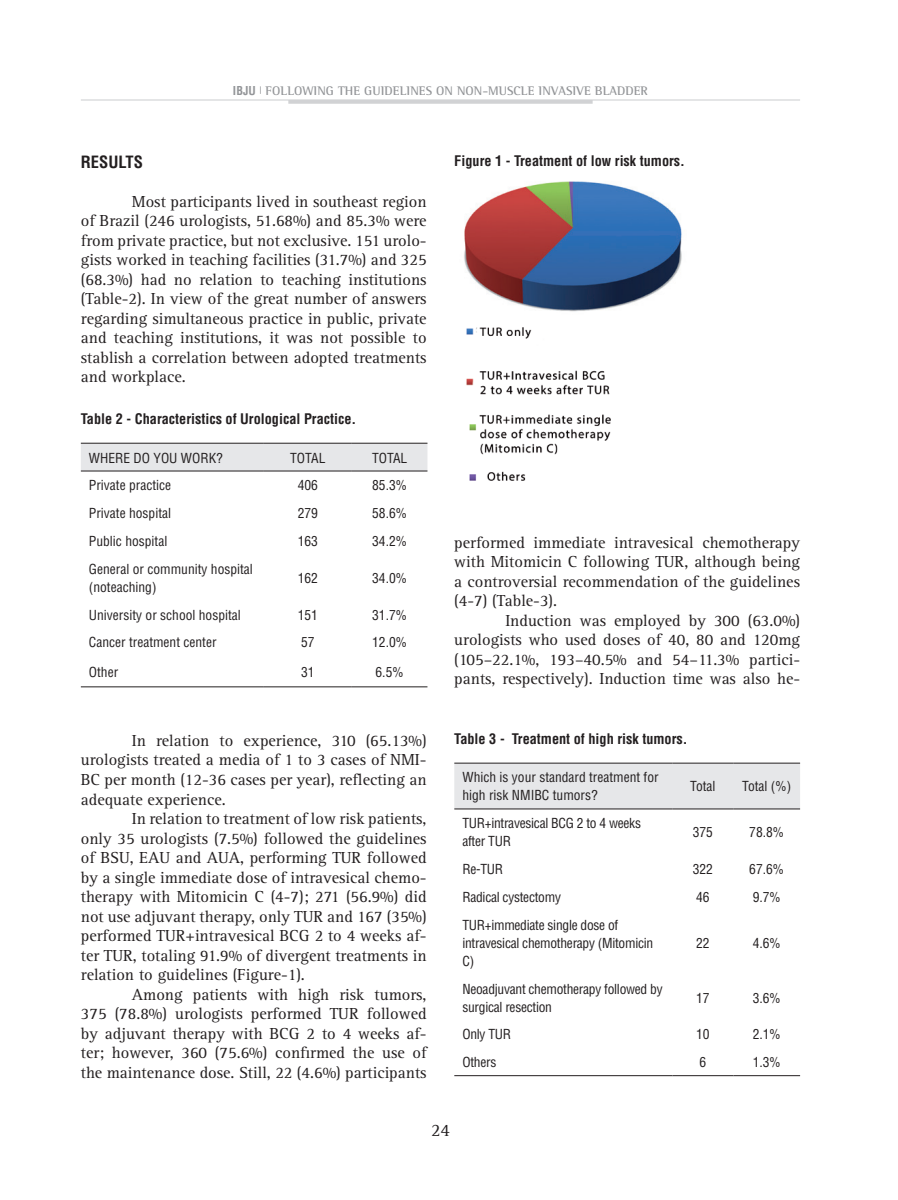
<style>
.page{position:relative;width:898px;height:1200px;background:#fff}
.page>*{position:absolute;margin:0;border:0;box-sizing:border-box;transform-origin:0 0}
.t1{font:18px "Rotis Serif";color:#231f20}
.t2{font:16.5px/19.5px "Rotis Serif";color:#231f20;text-align:justify}
.t3{font:700 condensed 16.5px "Helvetica";color:#231f20}
.t4{font:700 condensed 14.25px "Helvetica";color:#231f20}
.t5{font:condensed 13.5px/18px "Helvetica";color:#231f20}
.t6{font:condensed 13.5px/18px "Helvetica";letter-spacing:-.02em;color:#231f20}
.t7{font:700 12.75px "Rotis Semi Serif";color:#939598}
.s1{font-family:"Helvetica";font-stretch:condensed;font-size:12px}
</style>
<div class="page">
<hr style="left:81px;top:99px;width:718px;height:2px;background:#dcdddf">
<hr style="left:288px;top:100px;width:304px;height:4px;background:#d1d2d4">
<div style="left:81px;top:443px;width:346px;height:27px;background:#e6e7e9"></div>
<hr style="left:81px;top:686px;width:183px;height:1px;background:#231f20">
<hr style="left:264px;top:686px;width:87px;height:1px;background:#231f20">
<hr style="left:351px;top:686px;width:76px;height:1px;background:#231f20">
<hr style="left:81px;top:442px;width:183px;height:1px;background:#231f20">
<hr style="left:264px;top:442px;width:87px;height:1px;background:#231f20">
<hr style="left:351px;top:442px;width:76px;height:1px;background:#231f20">
<hr style="left:81px;top:470px;width:183px;height:1px;background:#231f20">
<hr style="left:264px;top:470px;width:87px;height:1px;background:#231f20">
<hr style="left:351px;top:470px;width:76px;height:1px;background:#231f20">
<img style="left:464px;top:181px;width:218px;height:131px">
<img style="left:466px;top:327px;width:145px;height:154px">
<div style="left:454px;top:763px;width:345px;height:45px;background:#e6e7e9"></div>
<hr style="left:454px;top:1074px;width:218px;height:1px;background:#231f20">
<hr style="left:672px;top:1074px;width:61px;height:1px;background:#231f20">
<hr style="left:733px;top:1074px;width:66px;height:1px;background:#231f20">
<hr style="left:454px;top:762px;width:218px;height:1px;background:#231f20">
<hr style="left:672px;top:762px;width:61px;height:1px;background:#231f20">
<hr style="left:733px;top:762px;width:66px;height:1px;background:#231f20">
<hr style="left:454px;top:808px;width:218px;height:1px;background:#231f20">
<hr style="left:672px;top:808px;width:61px;height:1px;background:#231f20">
<hr style="left:733px;top:808px;width:66px;height:1px;background:#231f20">
<p class="t7" style="left:233px;top:83px;width:416px"><span class="s1">ibju</span> <sup>|</sup> FOLLOWING THE GUIDELINES ON NON-MUSCLE INVASIVE BLADDER</p>
<p class="t3" style="left:81px;top:151px;width:64px">RESULTS</p>
<p class="t2" style="left:81px;top:192px;width:347px;text-indent:51px">Most participants lived in southeast region of Brazil (246 urologists, 51.68%) and 85.3% were from private practice, but not exclusive. 151 urolo&shy;gists worked in teaching facilities (31.7%) and 325 (68.3%) had no relation to teaching institutions (Table-2). In view of the great number of answers regarding simultaneous practice in public, private and teaching institutions, it was not possible to stablish a correlation between adopted treatments and workplace.</p>
<p class="t4" style="left:81px;top:410px;width:277px">Table 2 - Characteristics of Urological Practice.</p>
<p class="t5" style="left:89px;top:448px;width:135px">WHERE DO YOU WORK?</p>
<p class="t5" style="left:290px;top:448px;width:37px">TOTAL</p>
<p class="t5" style="left:372px;top:448px;width:37px">TOTAL</p>
<p class="t5" style="left:89px;top:476px;width:84px">Private practice</p>
<p class="t5" style="left:297px;top:476px;width:22px">406</p>
<p class="t5" style="left:372px;top:476px;width:36px">85.3%</p>
<p class="t5" style="left:89px;top:504px;width:84px">Private hospital</p>
<p class="t5" style="left:297px;top:504px;width:22px">279</p>
<p class="t5" style="left:372px;top:504px;width:36px">58.6%</p>
<p class="t5" style="left:89px;top:531px;width:80px">Public hospital</p>
<p class="t5" style="left:297px;top:531px;width:22px">163</p>
<p class="t5" style="left:372px;top:531px;width:36px">34.2%</p>
<p class="t5" style="left:89px;top:559px;width:165px">General or community hospital (noteaching)</p>
<p class="t5" style="left:297px;top:568px;width:22px">162</p>
<p class="t5" style="left:372px;top:568px;width:36px">34.0%</p>
<p class="t5" style="left:89px;top:605px;width:153px">University or school hospital</p>
<p class="t5" style="left:297px;top:605px;width:22px">151</p>
<p class="t5" style="left:372px;top:605px;width:36px">31.7%</p>
<p class="t5" style="left:89px;top:633px;width:129px">Cancer treatment center</p>
<p class="t5" style="left:301px;top:633px;width:15px">57</p>
<p class="t5" style="left:372px;top:633px;width:36px">12.0%</p>
<p class="t5" style="left:89px;top:662px;width:31px">Other</p>
<p class="t5" style="left:301px;top:662px;width:15px">31</p>
<p class="t5" style="left:375px;top:662px;width:30px">6.5%</p>
<p class="t2" style="left:81px;top:731px;width:347px;text-indent:51px">In relation to experience, 310 (65.13%) urologists treated a media of 1 to 3 cases of NMI-BC per month (12-36 cases per year), reflecting an adequate experience.</p>
<p class="t2" style="left:81px;top:809px;width:347px;text-indent:51px">In relation to treatment of low risk patients, only 35 urologists (7.5%) followed the guidelines of BSU, EAU and AUA, performing TUR followed by a single immediate dose of intravesical chemo&shy;therapy with Mitomicin C (4-7); 271 (56.9%) did not use adjuvant therapy, only TUR and 167 (35%) performed TUR+intravesical BCG 2 to 4 weeks af&shy;ter TUR, totaling 91.9% of divergent treatments in relation to guidelines (Figure-1).</p>
<p class="t2" style="left:81px;top:984px;width:347px;text-indent:51px">Among patients with high risk tumors, 375 (78.8%) urologists performed TUR followed by adjuvant therapy with BCG 2 to 4 weeks af&shy;ter; however, 360 (75.6%) confirmed the use of the maintenance dose. Still, 22 (4.6%) participants</p>
<p class="t4" style="left:454px;top:152px;width:232px">Figure 1 - Treatment of low risk tumors.</p>
<p class="t2" style="left:454px;top:533px;width:347px">performed immediate intravesical chemotherapy with Mitomicin C following TUR, although being a controversial recommendation of the guidelines (4-7) (Table-3).</p>
<p class="t2" style="left:454px;top:611px;width:347px;text-indent:51px">Induction was employed by 300 (63.0%) urologists who used doses of 40, 80 and 120mg (105–22.1%, 193–40.5% and 54–11.3% partici&shy;pants, respectively). Induction time was also he-</p>
<p class="t4" style="left:454px;top:729px;width:235px">Table 3 - Treatment of high risk tumors.</p>
<p class="t5" style="left:462px;top:768px;width:198px">Which is your standard treatment for high risk NMIBC tumors?</p>
<p class="t5" style="left:690px;top:777px;width:27px">Total</p>
<p class="t5" style="left:742px;top:777px;width:50px">Total (%)</p>
<p class="t6" style="left:462px;top:814px;width:180px">TUR+intravesical BCG 2 to 4 weeks after TUR</p>
<p class="t5" style="left:692px;top:823px;width:22px">375</p>
<p class="t5" style="left:749px;top:823px;width:36px">78.8%</p>
<p class="t5" style="left:462px;top:859px;width:42px">Re-TUR</p>
<p class="t5" style="left:692px;top:859px;width:22px">322</p>
<p class="t5" style="left:749px;top:859px;width:36px">67.6%</p>
<p class="t6" style="left:462px;top:887px;width:100px">Radical cystectomy</p>
<p class="t5" style="left:696px;top:887px;width:15px">46</p>
<p class="t5" style="left:752px;top:887px;width:30px">9.7%</p>
<p class="t6" style="left:462px;top:915px;width:192px">TUR+immediate single dose of intravesical chemotherapy (Mitomicin<br>C)</p>
<p class="t5" style="left:696px;top:933px;width:15px">22</p>
<p class="t5" style="left:752px;top:933px;width:30px">4.6%</p>
<p class="t6" style="left:462px;top:979px;width:202px">Neoadjuvant chemotherapy followed by surgical resection</p>
<p class="t5" style="left:696px;top:988px;width:15px">17</p>
<p class="t5" style="left:752px;top:988px;width:30px">3.6%</p>
<p class="t5" style="left:462px;top:1025px;width:50px">Only TUR</p>
<p class="t5" style="left:696px;top:1025px;width:15px">10</p>
<p class="t5" style="left:752px;top:1025px;width:30px">2.1%</p>
<p class="t5" style="left:462px;top:1052px;width:35px">Others</p>
<p class="t5" style="left:699px;top:1052px;width:8px">6</p>
<p class="t5" style="left:752px;top:1052px;width:30px">1.3%</p>
<p class="t1" style="left:431px;top:1119px;width:20px">24</p>
</div>
